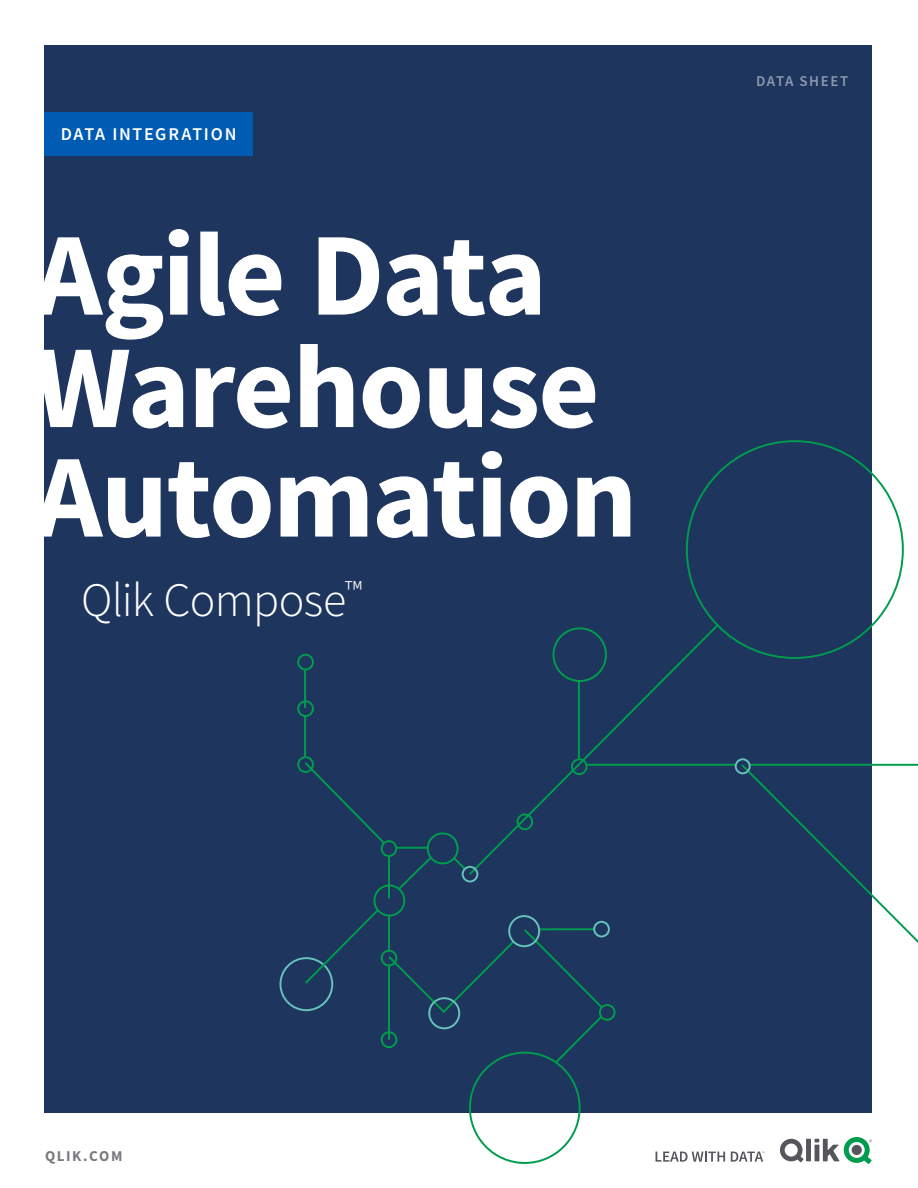
<style>
.page{position:relative;width:918px;height:1188px;background:#fff}
.page>*{position:absolute;margin:0;border:0;box-sizing:border-box;transform-origin:0 0}
.t1{font:700 118.5px/111px "Source Sans Pro";letter-spacing:-.02em;color:#fff}
.t2{font:300 48px "Source Sans Pro";letter-spacing:-.015em;color:#fff}
.t3{font:600 18px "Source Sans Pro";letter-spacing:.095em;color:#fff}
.t4{font:600 15px "Source Sans Pro";letter-spacing:.1em;color:#fff}
.t5{font:700 15px "Source Sans Pro";letter-spacing:.105em;color:#7b797d}
</style>
<div class="page">
<div style="left:44px;top:45px;width:828px;height:1068px;background:#1e355e"></div>
<svg style="left:685px;top:440px;width:219px;height:183px"></svg>
<svg style="left:380px;top:623px;width:538px;height:541px"></svg>
<svg style="left:296px;top:653px;width:321px;height:377px"></svg>
<div style="left:735px;top:758px;width:16px;height:16px;border:2px solid #66c2ba;border-radius:50%"></div>
<svg style="left:780px;top:1137px;width:92px;height:27px"></svg>
<svg style="left:656px;top:1152px;width:69px;height:10px"></svg>
<svg style="left:731px;top:1152px;width:34px;height:10px"></svg>
<div style="left:44px;top:112px;width:209px;height:44px;background:#005cb3"></div>
<p class="t3" style="left:61px;top:123px;width:177px">DATA INTEGRATION</p>
<p class="t1" style="left:34px;top:218px;width:604px">Agile Data<br>Warehouse<br>Automation</p>
<p class="t2" style="left:81px;top:570px;width:283px">Qlik Compose<sup>™</sup></p>
<p class="t4" style="left:756px;top:71px;width:94px">DATA SHEET</p>
<p class="t5" style="left:45px;top:1145px;width:79px">QLIK.COM</p>
</div>
